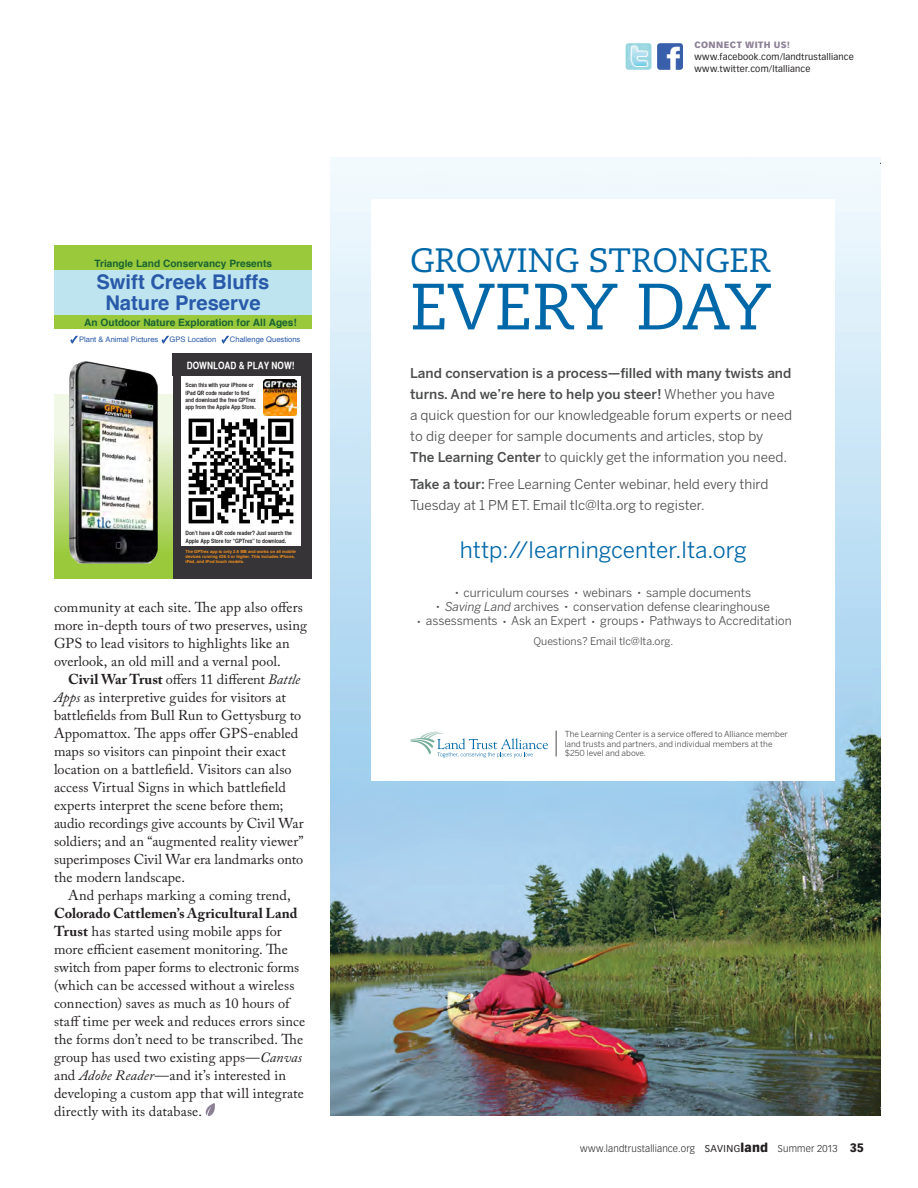
<style>
.page{position:relative;width:918px;height:1188px;background:#fff}
.page>*{position:absolute;margin:0;border:0;box-sizing:border-box;transform-origin:0 0}
.t1{font:65.25px "Caecilia";letter-spacing:-.025em;color:#0068a9}
.t2{font:33.75px "Caecilia";color:#0068a9}
.t3{font:22.5px "Benton Sans";color:#0068a9}
.t4{font:700 20.25px "Helvetica";color:#2959a9}
.t5{font:14.25px "Adobe Caslon Pro";letter-spacing:.005em;color:#231f20}
.t6{font:700 14.25px "Adobe Caslon Pro";letter-spacing:.005em;color:#231f20}
.t7{font:13.5px/21px "Benton Sans";color:#4b4c4d}
.t8{font:12px "Benton Sans";color:#4b4c4d}
.t9{font:10.5px "Benton Sans";color:#4b4c4d}
.t10{font:700 10.05px "Helvetica";color:#196332}
.t11{font:10.05px "Helvetica CY Bold";color:#fff}
.t12{font:300 9.75px "Vectora LT Std";letter-spacing:.015em;color:#231f20}
.t13{font:9px/12px "Vectora LT Std";letter-spacing:.025em;color:#231f20}
.t14{font:8.25px/9.9px "Benton Sans";color:#4b4c4d}
.t15{font:7.65px "Helvetica";color:#2959a9}
.t16{font:5.85px/7.1px "Helvetica CY Bold";color:#231f20}
.t17{font:700 4.2px/5.1px "Helvetica";color:#f7921e}
.s1{font-family:"Minion Pro";font-weight:700;font-size:10.05px}
.s2{font-weight:700}
.s3{font-style:italic}
.s4{font-weight:900;color:#8c8095}
.s5{font-weight:500}
.s6{font-family:"Helvetica Neue";font-size:6px}
.s7{font-weight:400}
.s8{font-weight:900;font-size:12px}
</style>
<div class="page">
<img style="left:626px;top:43px;width:25px;height:27px">
<img style="left:657px;top:43px;width:26px;height:27px">
<img style="left:331px;top:158px;width:549px;height:958px">
<div style="left:371px;top:199px;width:464px;height:582px;background:#fff"></div>
<svg style="left:410px;top:732px;width:138px;height:25px"></svg>
<svg style="left:556px;top:731px;width:1px;height:25px"></svg>
<svg style="left:331px;top:158px;width:5px;height:6px"></svg>
<svg style="left:205px;top:1103px;width:10px;height:13px"></svg>
<svg style="left:54px;top:394px;width:119px;height:185px;background:#bdda83"></svg>
<div style="left:54px;top:258px;width:258px;height:63px;background:#bee5ef"></div>
<div style="left:177px;top:547px;width:135px;height:32px;background:#363436"></div>
<div style="left:173px;top:353px;width:139px;height:23px;background:#363436"></div>
<div style="left:173px;top:370px;width:7px;height:209px;background:#363436"></div>
<div style="left:302px;top:353px;width:10px;height:217px;background:#363436"></div>
<img style="left:188px;top:415px;width:109px;height:109px">
<img style="left:69px;top:362px;width:88px;height:202px">
<div style="left:54px;top:245px;width:258px;height:25px;background:#9aca3c"></div>
<div style="left:54px;top:315px;width:258px;height:14px;background:#9aca3c"></div>
<img style="left:263px;top:380px;width:34px;height:35px">
<svg style="left:162px;top:335px;width:7px;height:8px"></svg>
<svg style="left:71px;top:335px;width:7px;height:8px"></svg>
<svg style="left:222px;top:335px;width:7px;height:8px"></svg>
<p class="t10" style="left:94px;top:255px;width:179px">Triangle Land Conservancy Presents</p>
<p class="t4" style="left:96px;top:266px;width:175px">Swift Creek Bluffs</p>
<p class="t10" style="left:84px;top:314px;width:214px">An Outdoor Nature Exploration for All Ages!</p>
<p class="t4" style="left:105px;top:286px;width:157px">Nature Preserve</p>
<p class="t15" style="left:71px;top:334px;width:231px"><span class="s1">✓</span> Plant &amp; Animal Pictures <span class="s1">✓</span> GPS Location <span class="s1">✓</span> Challenge Questions</p>
<p class="t11" style="left:187px;top:359px;width:109px">DOWNLOAD &amp; PLAY NOW!</p>
<p class="t16" style="left:186px;top:382px;width:72px">Scan this with your iPhone or iPad QR code reader to find and download the free GPTrex app from the Apple App Store.</p>
<p class="t16" style="left:186px;top:530px;width:108px">Don’t have a QR code reader? Just search the<br>Apple App Store for “GPTrex” to download.</p>
<p class="t17" style="left:186px;top:549px;width:112px">The GPTrex app is only 2.6 MB and works on all mobile devices running iOS 4 or higher. This includes iPhone, iPad, and iPod touch models.</p>
<p class="t5" style="left:54px;top:599px;width:250px">community at each site. The app also offers</p>
<p class="t5" style="left:54px;top:617px;width:254px">more in-depth tours of two preserves, using</p>
<p class="t5" style="left:54px;top:635px;width:237px">GPS to lead visitors to highlights like an</p>
<p class="t5" style="left:54px;top:653px;width:228px">overlook, an old mill and a vernal pool.</p>
<p class="t5" style="left:68px;top:671px;width:233px"><span class="s2">Civil War Trust</span> offers 11 different <span class="s3">Battle</span></p>
<p class="t5" style="left:54px;top:689px;width:233px"><span class="s3">Apps</span> as interpretive guides for visitors at</p>
<p class="t5" style="left:54px;top:707px;width:249px">battlefields from Bull Run to Gettysburg to</p>
<p class="t5" style="left:54px;top:725px;width:246px">Appomattox. The apps offer GPS-enabled</p>
<p class="t5" style="left:54px;top:743px;width:234px">maps so visitors can pinpoint their exact</p>
<p class="t5" style="left:54px;top:761px;width:239px">location on a battlefield. Visitors can also</p>
<p class="t5" style="left:54px;top:779px;width:233px">access Virtual Signs in which battlefield</p>
<p class="t5" style="left:54px;top:797px;width:231px">experts interpret the scene before them;</p>
<p class="t5" style="left:54px;top:815px;width:251px">audio recordings give accounts by Civil War</p>
<p class="t5" style="left:54px;top:833px;width:251px">soldiers; and an “augmented reality viewer”</p>
<p class="t5" style="left:54px;top:851px;width:251px">superimposes Civil War era landmarks onto</p>
<p class="t5" style="left:54px;top:869px;width:133px">the modern landscape.</p>
<p class="t5" style="left:68px;top:887px;width:224px">And perhaps marking a coming trend,</p>
<p class="t6" style="left:54px;top:905px;width:245px">Colorado Cattlemen’s Agricultural Land</p>
<p class="t5" style="left:54px;top:923px;width:229px"><span class="s2">Trust</span> has started using mobile apps for</p>
<p class="t5" style="left:54px;top:941px;width:235px">more efficient easement monitoring. The</p>
<p class="t5" style="left:54px;top:959px;width:247px">switch from paper forms to electronic forms</p>
<p class="t5" style="left:54px;top:977px;width:242px">(which can be accessed without a wireless</p>
<p class="t5" style="left:54px;top:995px;width:237px">connection) saves as much as 10 hours of</p>
<p class="t5" style="left:54px;top:1013px;width:253px">staff time per week and reduces errors since</p>
<p class="t5" style="left:54px;top:1031px;width:251px">the forms don’t need to be transcribed. The</p>
<p class="t5" style="left:54px;top:1049px;width:250px">group has used two existing apps—<span class="s3">Canvas</span></p>
<p class="t5" style="left:54px;top:1067px;width:233px">and <span class="s3">Adobe Reader</span>—and it’s interested in</p>
<p class="t5" style="left:54px;top:1085px;width:251px">developing a custom app that will integrate</p>
<p class="t5" style="left:54px;top:1103px;width:150px">directly with its database.</p>
<p class="t13" style="left:694px;top:39px;width:161px"><span class="s4">Connect with us! </span>www.facebook.com/landtrustalliance www.twitter.com/ltalliance</p>
<p class="t2" style="left:410px;top:241px;width:362px">GROWING STRONGER</p>
<p class="t1" style="left:410px;top:269px;width:363px">EVERY DAY</p>
<p class="t7" style="left:410px;top:362px;width:384px"><span class="s5">Land conservation is a process—filled with many twists and turns. And we’re here to help you steer!</span> Whether you have<br>a quick question for our knowledgeable forum experts or need to dig deeper for sample documents and articles, stop by<br><span class="s5">The Learning Center</span> to quickly get the information you need.</p>
<p class="t7" style="left:410px;top:473px;width:360px"><span class="s5">Take a tour:</span> Free Learning Center webinar, held every third<br>Tuesday at 1 PM ET. Email tlc@lta.org to register.</p>
<p class="t3" style="left:460px;top:536px;width:289px">http://learningcenter.lta.org</p>
<p class="t8" style="left:455px;top:585px;width:297px"><span class="s6">•</span> curriculum courses <span class="s6">•</span> webinars <span class="s6">•</span> sample documents</p>
<p class="t8" style="left:437px;top:599px;width:335px"><span class="s6">•</span> <span class="s3">Saving Land</span> archives <span class="s6">•</span> conservation defense clearinghouse</p>
<p class="t8" style="left:418px;top:614px;width:376px"><span class="s6">•</span> assessments <span class="s6">•</span> Ask an Expert <span class="s6">•</span> groups <span class="s6">•</span> Pathways to Accreditation</p>
<p class="t9" style="left:534px;top:635px;width:141px">Questions? Email tlc@lta.org.</p>
<p class="t14" style="left:565px;top:729px;width:225px">The Learning Center is a service offered to Alliance member land trusts and partners, and individual members at the $250 level and above.</p>
<p class="t12" style="left:580px;top:1143px;width:285px">www.landtrustalliance.org <span class="s7">saving</span><span class="s8">land</span> Summer 2013 <span class="s8">35</span></p>
</div>
